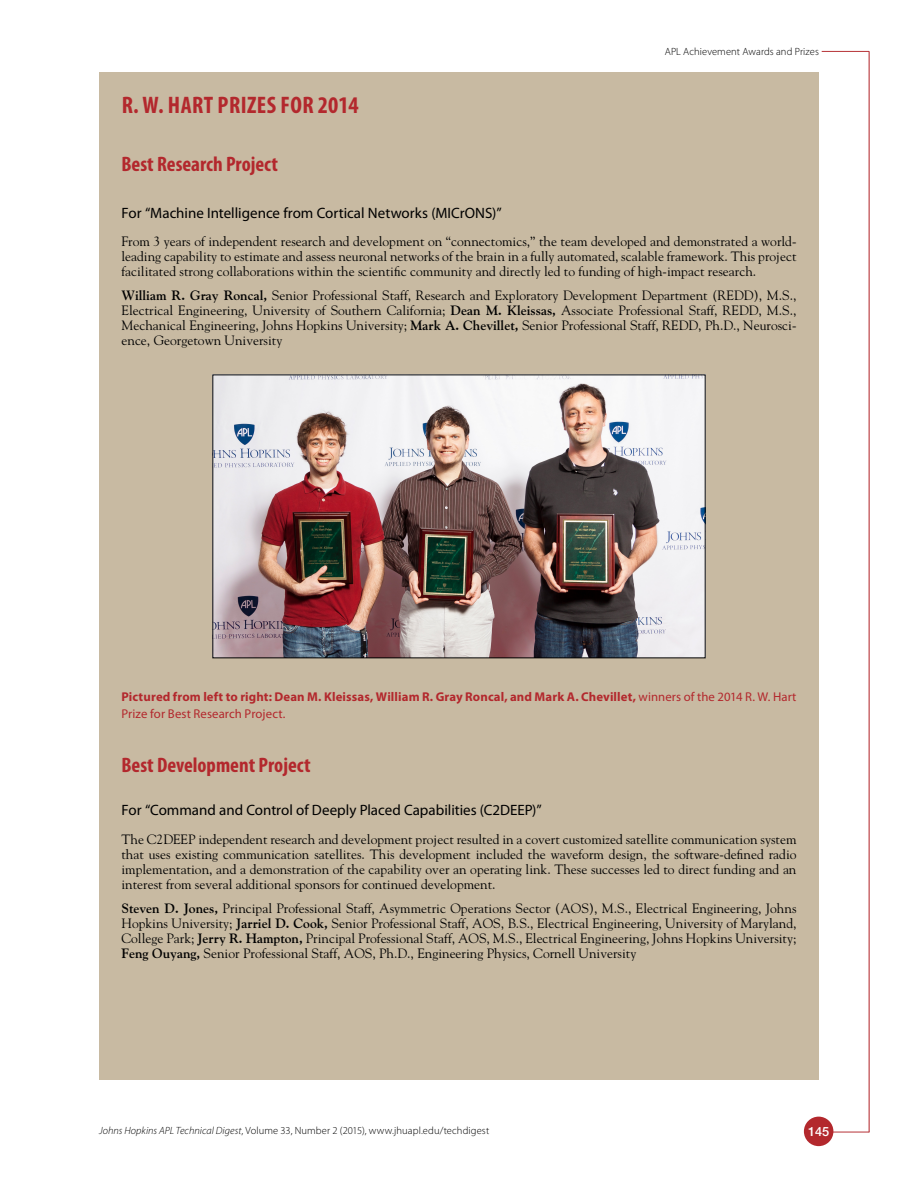
<style>
.page{position:relative;width:918px;height:1188px;background:#fff}
.page>*{position:absolute;margin:0;border:0;box-sizing:border-box;transform-origin:0 0}
.Award_H1{font:700 condensed 24px "Myriad Pro";letter-spacing:.02em;color:#b3282d}
.Award_H2{font:700 condensed 21px "Myriad Pro";color:#b3282d}
.Award_Name{font:15px "Myriad Pro";color:#000}
.Awards_Bio-AuthorInf{font:13.5px/15px "Hopkins Goudy";color:#000;text-align:justify}
.FigCaption{font:700 12.75px/17.2px "Myriad Pro";letter-spacing:.01em;color:#b3282d}
.t1{font:500 12.75px "Helvetica Neue LT Std";color:#fff}
.t2{font:300 10.5px "Myriad Pro";letter-spacing:.01em;color:#000}
.s1{font-weight:700}
.s2{font-weight:400}
.s3{font-style:italic}
</style>
<div class="page">
<hr style="left:817px;top:1132px;width:52px;height:1px;background:#b3282d">
<hr style="left:869px;top:51px;width:1px;height:1081px;background:#b3282d">
<hr style="left:822px;top:51px;width:47px;height:1px;background:#b3282d">
<div style="left:804px;top:1117px;width:29px;height:29px;background:#b3282d;border-radius:50%"></div>
<div style="left:99px;top:72px;width:720px;height:1008px;background:#c8baa2"></div>
<img style="left:215px;top:377px;width:488px;height:279px">
<p class="Award_H1" style="left:122px;top:90px;width:239px">R. W. HART PRIZES FOR 2014</p>
<p class="t2" style="left:665px;top:45px;width:156px">APL Achievement Awards and Prizes</p>
<p class="Award_H2" style="left:122px;top:151px;width:158px">Best Research Project</p>
<p class="Award_Name" style="left:122px;top:203px;width:382px">For “Machine Intelligence from Cortical Networks (MICrONS)”</p>
<p class="Awards_Bio-AuthorInf" style="left:122px;top:234px;width:677px">From 3 years of independent research and development on “connectomics,” the team developed and demonstrated a world&shy;leading capability to estimate and assess neuronal networks of the brain in a fully automated, scalable framework. This project facilitated strong collaborations within the scientific community and directly led to funding of high-impact research.</p>
<p class="Awards_Bio-AuthorInf" style="left:122px;top:288px;width:677px"><span class="s1">William R. Gray Roncal,</span> Senior Professional Staff, Research and Exploratory Development Department (REDD), M.S., Electrical Engineering, University of Southern California; <span class="s1">Dean M. Kleissas,</span> Associate Professional Staff, REDD, M.S., Mechanical Engineering, Johns Hopkins University; <span class="s1">Mark A. Chevillet,</span> Senior Professional Staff, REDD, Ph.D., Neurosci&shy;ence, Georgetown University</p>
<p class="FigCaption" style="left:122px;top:687px;width:677px">Pictured from left to right: Dean M. Kleissas, William R. Gray Roncal, and Mark A. Chevillet, <span class="s2">winners of the 2014 R. W. Hart<br>Prize for Best Research Project.</span></p>
<p class="Award_H2" style="left:122px;top:752px;width:191px">Best Development Project</p>
<p class="Award_Name" style="left:122px;top:801px;width:422px">For “Command and Control of Deeply Placed Capabilities (C2DEEP)”</p>
<p class="Awards_Bio-AuthorInf" style="left:122px;top:831px;width:677px">The C2DEEP independent research and development project resulted in a covert customized satellite communication system that uses existing communication satellites. This development included the waveform design, the software-defined radio implementation, and a demonstration of the capability over an operating link. These successes led to direct funding and an interest from several additional sponsors for continued development.</p>
<p class="Awards_Bio-AuthorInf" style="left:122px;top:900px;width:677px"><span class="s1">Steven D. Jones,</span> Principal Professional Staff, Asymmetric Operations Sector (AOS), M.S., Electrical Engineering, Johns Hopkins University; <span class="s1">Jarriel D. Cook,</span> Senior Professional Staff, AOS, B.S., Electrical Engineering, University of Maryland, College Park; <span class="s1">Jerry R. Hampton,</span> Principal Professional Staff, AOS, M.S., Electrical Engineering, Johns Hopkins University; <span class="s1">Feng Ouyang,</span> Senior Professional Staff, AOS, Ph.D., Engineering Physics, Cornell University</p>
<p class="t2" style="left:99px;top:1124px;width:392px"><span class="s3">Johns Hopkins APL Technical Digest</span>, Volume 33, Number 2 (2015), www.jhuapl.edu/techdigest</p>
<p class="t1" style="left:808px;top:1124px;width:23px">145</p>
</div>
